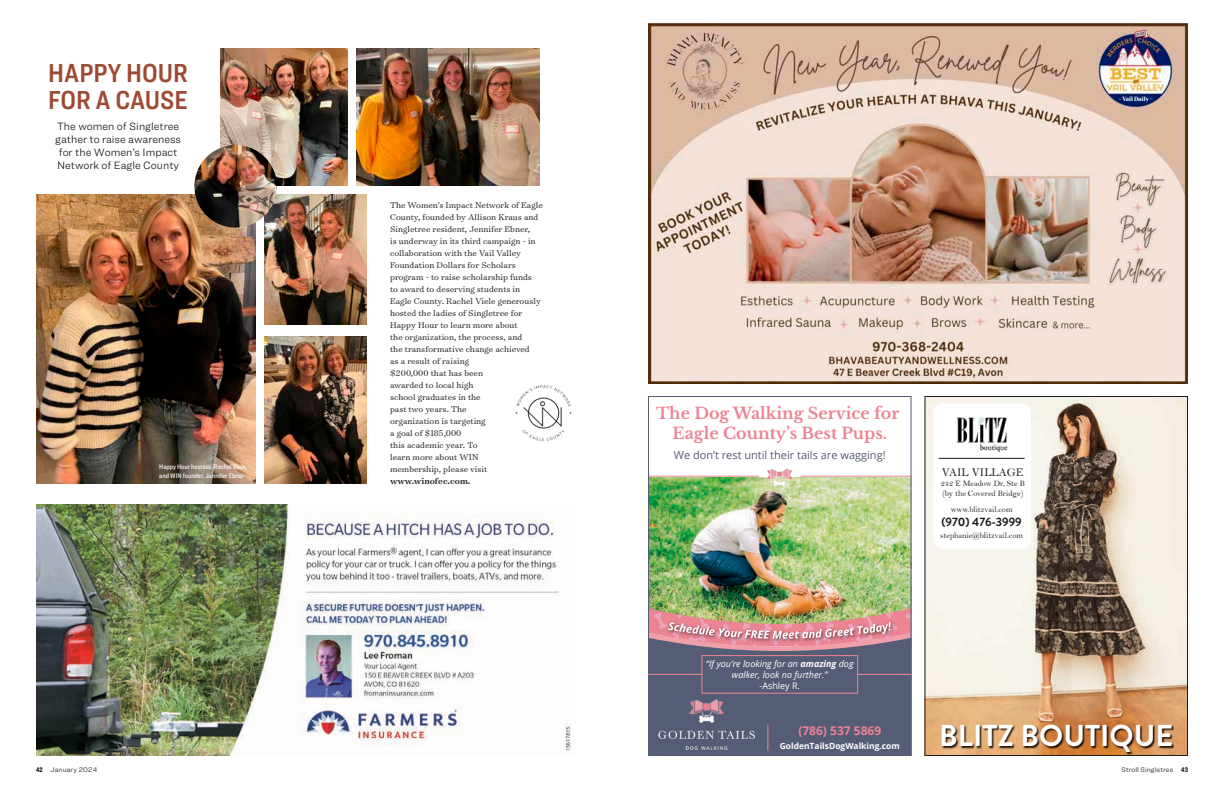
<style>
.page{position:relative;width:1224px;height:792px;background:#fff}
.page>*{position:absolute;margin:0;border:0;box-sizing:border-box;transform-origin:0 0}
.t1{font:700 30.2px "Brandon Grotesque";color:#fff}
.t2{font:27px/27px "Ringside Condensed Semi";color:#9e4933}
.t3{font:700 16px/20px "Libre Baskerville";color:#ed8493;text-align:center}
.t4{font:700 12.1px "Brandon Grotesque";color:#1f1b1b}
.t5{font:700 12px "Open Sans";color:#ed8493}
.t6{font:11.9px "Bell";color:#1f1b1b}
.t7{font:300 11px/13px "Ringside";color:#171713;text-align:center}
.t8{font:11px "Open Sans";color:#555c75}
.t9{font:300 9.5px/12px "Surveyor Text";color:#171713}
.t10{font:500 9.5px "Surveyor Text";color:#171713}
.t11{font:italic 9px/10.8px "Open Sans";color:#fff;text-align:center}
.t12{font:9px "Open Sans";color:#fff}
.t13{font:700 8.5px "Open Sans";color:#fff}
.t14{font:8.3px/10px "Bell";color:#1f1b1b}
.t15{font:500 7px/9px "Ringside Condensed";color:#fff}
.t16{font:300 7px "Ringside";letter-spacing:.015em;color:#171713}
.s1{font-weight:700}
.s2{font-family:"Ringside Compressed";font-weight:900}
</style>
<div class="page">
<img style="left:36px;top:504px;width:535px;height:252px">
<img style="left:510px;top:378px;width:67px;height:67px;border-radius:34px">
<img style="left:264px;top:336px;width:103px;height:148px">
<img style="left:264px;top:195px;width:103px;height:129px">
<img style="left:356px;top:48px;width:184px;height:138px">
<img style="left:220px;top:48px;width:127px;height:138px">
<img style="left:36px;top:195px;width:219px;height:289px">
<img style="left:194px;top:145px;width:83px;height:83px;border-radius:41px">
<img style="left:648px;top:24px;width:540px;height:360px">
<svg style="left:924px;top:396px;width:264px;height:360px;background:#ccbbab"></svg>
<img style="left:648px;top:396px;width:264px;height:212px">
<svg style="left:648px;top:608px;width:264px;height:148px;background:#796e7d"></svg>
<div style="left:701px;top:655px;width:157px;height:39px;border:1px solid #ed8493"></div>
<hr style="left:648px;top:674px;width:54px;height:1px;background:#ed8493">
<hr style="left:857px;top:674px;width:55px;height:1px;background:#ed8493">
<h2 class="t2" style="left:48px;top:59px;width:141px">HAPPY HOUR<br>FOR A CAUSE</h2>
<p class="t7" style="left:55px;top:120px;width:127px">The women of Singletree gather to raise awareness for the Women’s Impact<br>Network of Eagle County</p>
<p class="t15" style="left:159px;top:462px;width:90px">Happy Hour hostess, Rachel Viele, and WIN founder, Jennifer Ebner</p>
<p class="t9" style="left:390px;top:199px;width:154px">The Women’s Impact Network of Eagle<br>County, founded by Allison Kraus and<br>Singletree resident, Jennifer Ebner,<br>is underway in its third campaign - in collaboration with the Vail Valley<br>Foundation Dollars for Scholars program - to raise scholarship funds<br>to award to deserving students in<br>Eagle County. Rachel Viele generously hosted the ladies of Singletree for<br>Happy Hour to learn more about<br>the organization, the process, and<br>the transformative change achieved<br>as a result of raising<br>$200,000 that has been<br>awarded to local high<br>school graduates in the<br>past two years. The<br>organization is targeting<br>a goal of $185,000<br>this academic year. To<br>learn more about WIN<br>membership, please visit</p>
<p class="t10" style="left:390px;top:475px;width:82px">www.winofec.com.</p>
<h3 class="t3" style="left:656px;top:403px;width:245px">The Dog Walking Service for<br>Eagle County’s Best Pups.</h3>
<p class="t8" style="left:674px;top:447px;width:213px">We don’t rest until their tails are wagging!</p>
<p class="t6" style="left:942px;top:466px;width:83px">VAIL VILLAGE</p>
<p class="t14" style="left:941px;top:479px;width:85px">242 E Meadow Dr, Ste B (by the Covered Bridge)</p>
<p class="t14" style="left:951px;top:505px;width:63px">www.blitzvail.com</p>
<p class="t4" style="left:941px;top:513px;width:82px">(970) 476-3999</p>
<p class="t14" style="left:940px;top:530px;width:84px">stephanie@blitzvail.com</p>
<p class="t11" style="left:706px;top:658px;width:149px">“If you’re looking for an <span class="s1">amazing</span> dog walker, look no further.”</p>
<p class="t12" style="left:759px;top:679px;width:42px">-Ashley R.</p>
<p class="t5" style="left:798px;top:723px;width:84px">(786) 537 5869</p>
<p class="t13" style="left:780px;top:740px;width:122px">GoldenTailsDogWalking.com</p>
<h1 class="t1" style="left:939px;top:715px;width:235px">BLITZ BOUTIQUE</h1>
<p class="t16" style="left:36px;top:764px;width:63px"><span class="s2">42</span> January 2024</p>
<p class="t16" style="left:1121px;top:764px;width:68px">Stroll Singletree <span class="s2">43</span></p>
</div>
